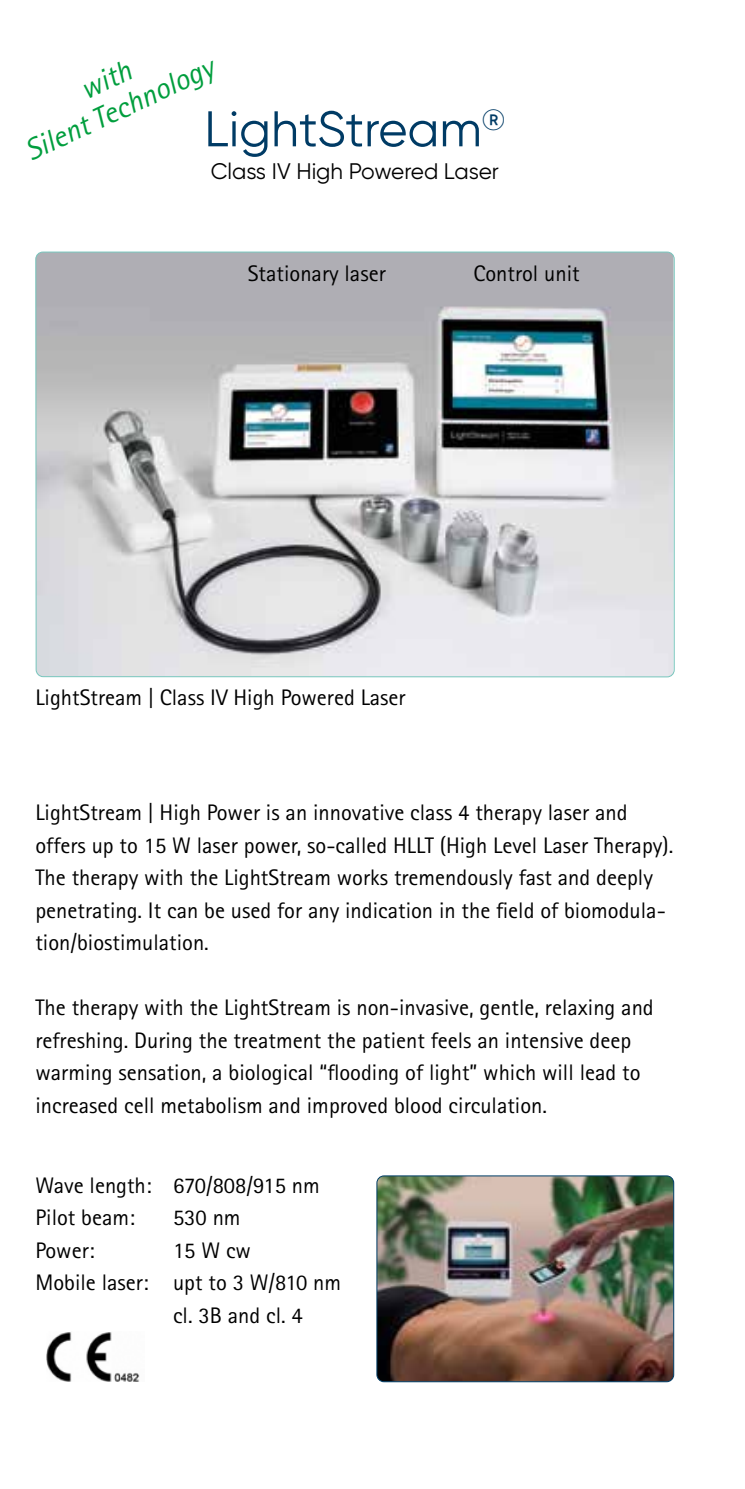
<style>
.page{position:relative;width:745px;height:1489px;background:#fff}
.page>*{position:absolute;margin:0;border:0;box-sizing:border-box;transform-origin:0 0}
.t1{font:50px "Gilroy";color:#003b65}
.t2{font:italic 30px/32.5px "Rotis Sans Serif Std";color:#009e3d;text-align:center}
.t3{font:22.5px/32.5px "Rotis Sans Serif Std";color:#000}
.t4{font:22.5px "Gilroy";color:#000}
</style>
<div class="page">
<img style="left:46px;top:1332px;width:94px;height:49px">
<img style="left:36px;top:252px;width:637px;height:425px">
<img style="left:377px;top:1176px;width:296px;height:205px">
<div style="left:376px;top:1175px;width:297px;height:206px;border:1px solid #003e68;border-radius:7px"></div>
<h2 class="t2" style="left:6px;top:108px;width:206px;rotate:-25deg">with<br>Silent Technology</h2>
<h1 class="t1" style="left:204px;top:98px;width:302px">LightStream<sup>®</sup></h1>
<p class="t4" style="left:210px;top:157px;width:289px">Class IV High Powered Laser</p>
<p class="t3" style="left:248px;top:257px;width:139px">Stationary laser</p>
<p class="t3" style="left:473px;top:257px;width:108px">Control unit</p>
<p class="t3" style="left:35px;top:681px;width:371px">LightStream | Class IV High Powered Laser</p>
<p class="t3" style="left:35px;top:796px;width:639px">LightStream | High Power is an innovative class 4 therapy laser and offers up to 15 W laser power, so-called HLLT (High Level Laser Therapy).<br>The therapy with the LightStream works tremendously fast and deeply penetrating. It can be used for any indication in the field of biomodula&shy;tion/biostimulation.</p>
<p class="t3" style="left:35px;top:991px;width:619px">The therapy with the LightStream is non-invasive, gentle, relaxing and refreshing. During the treatment the patient feels an intensive deep warming sensation, a biological “flooding of light” which will lead to increased cell metabolism and improved blood circulation.</p>
<p class="t3" style="left:35px;top:1168px;width:286px">Wave length: 670/808/915 nm<br>Pilot beam:</p>
<p class="t3" style="left:173px;top:1201px;width:69px">530 nm</p>
<p class="t3" style="left:35px;top:1233px;width:61px">Power:</p>
<p class="t3" style="left:173px;top:1233px;width:79px">15 W cw</p>
<p class="t3" style="left:35px;top:1266px;width:307px">Mobile laser: upt to 3 W/810 nm</p>
<p class="t3" style="left:173px;top:1298px;width:131px">cl. 3B and cl. 4</p>
</div>
